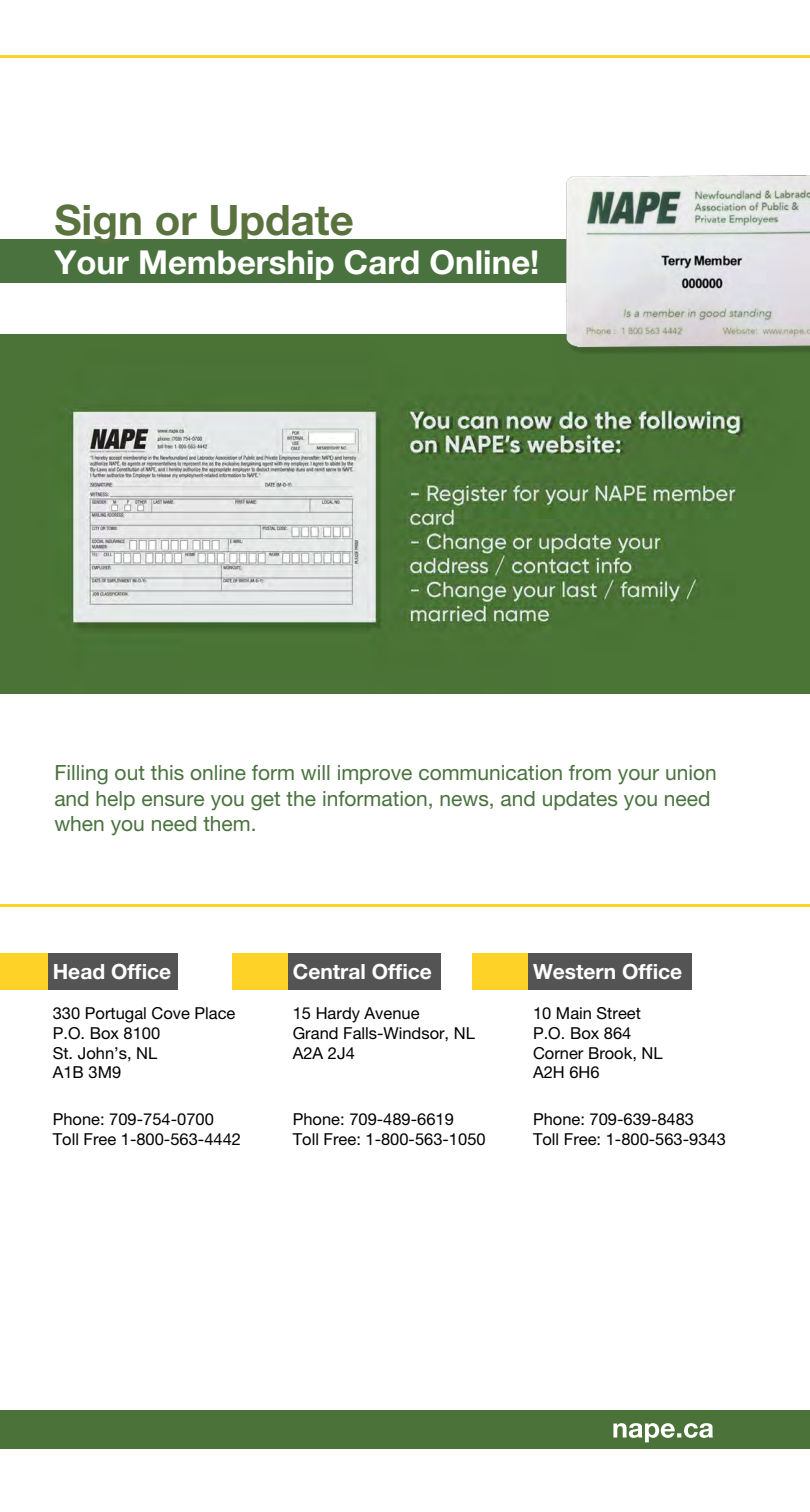
<style>
.page{position:relative;width:810px;height:1512px;background:#fff}
.page>*{position:absolute;margin:0;border:0;box-sizing:border-box;transform-origin:0 0}
.t1{font:700 42px "Helvetica Neue LT Pro";color:#59723e}
.t2{font:700 33px "Helvetica Neue LT Pro";color:#fff}
.t3{font:21px/25.2px "Helvetica Neue LT Pro";color:#49723e}
.t4{font:700 21px "Helvetica Neue LT Pro";color:#fff}
.t5{font:16.5px/19.8px "Helvetica Neue LT Pro";color:#000}
</style>
<div class="page">
<div style="left:0;top:1410px;width:810px;height:39px;background:#4b7238"></div>
<img style="left:0;top:335px;width:810px;height:358px">
<div style="left:0;top:240px;width:810px;height:43px;background:#49723e"></div>
<img style="left:214px;top:175px;width:596px;height:265px">
<hr style="left:0;top:55px;width:810px;height:3px;background:#fed227">
<hr style="left:0;top:905px;width:810px;height:2px;background:#fed227">
<div style="left:0;top:953px;width:48px;height:37px;background:#fed227"></div>
<div style="left:232px;top:953px;width:56px;height:37px;background:#fed227"></div>
<div style="left:472px;top:953px;width:57px;height:37px;background:#fed227"></div>
<div style="left:48px;top:953px;width:130px;height:37px;background:#545454"></div>
<div style="left:288px;top:953px;width:153px;height:37px;background:#545454"></div>
<div style="left:529px;top:953px;width:163px;height:37px;background:#545454"></div>
<svg style="left:613px;top:1423px;width:100px;height:19px"></svg>
<h1 class="t1" style="left:54px;top:194px;width:301px">Sign or Update</h1>
<h2 class="t2" style="left:54px;top:242px;width:487px">Your Membership Card Online!</h2>
<p class="t3" style="left:54px;top:760px;width:664px">Filling out this online form will improve communication from your union and help ensure you get the information, news, and updates you need when you need them.</p>
<p class="t4" style="left:53px;top:959px;width:120px">Head Office</p>
<p class="t5" style="left:53px;top:1003px;width:184px">330 Portugal Cove Place<br>P.O. Box 8100<br>St. John’s, NL<br>A1B 3M9</p>
<p class="t4" style="left:293px;top:959px;width:141px">Central Office</p>
<p class="t5" style="left:293px;top:1003px;width:184px">15 Hardy Avenue<br>Grand Falls-Windsor, NL<br>A2A 2J4</p>
<p class="t4" style="left:533px;top:959px;width:151px">Western Office</p>
<p class="t5" style="left:533px;top:1003px;width:131px">10 Main Street<br>P.O. Box 864<br>Corner Brook, NL<br>A2H 6H6</p>
<p class="t5" style="left:53px;top:1109px;width:190px">Phone: 709-754-0700<br>Toll Free 1-800-563-4442</p>
<p class="t5" style="left:293px;top:1109px;width:194px">Phone: 709-489-6619<br>Toll Free: 1-800-563-1050</p>
<p class="t5" style="left:533px;top:1109px;width:194px">Phone: 709-639-8483<br>Toll Free: 1-800-563-9343</p>
</div>
